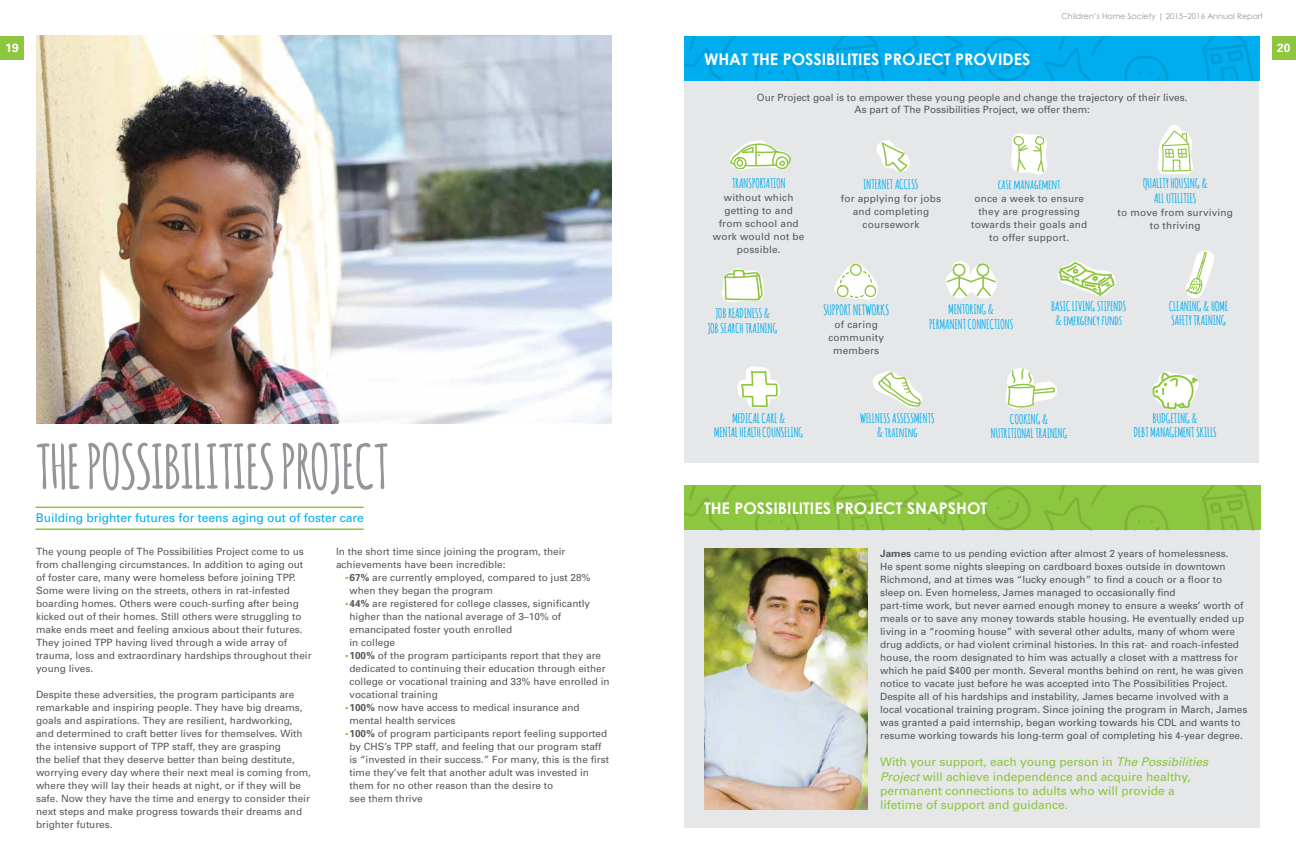
<style>
.page{position:relative;width:1296px;height:864px;background:#fff}
.page>*{position:absolute;margin:0;border:0;box-sizing:border-box;transform-origin:0 0}
.t1{font:700 60px "Amatic";color:#939598}
.t2{font:700 16px "Century Gothic";color:#fff}
.t3{font:700 14px "Amatic";letter-spacing:.02em;color:#00aeef}
.t4{font:700 13px/14px "Amatic";letter-spacing:.02em;color:#00aeef;text-align:center}
.t5{font:12px/14.4px "Univers";color:#8dc63f}
.t6{font:12px "Univers";color:#00aeef}
.t7{font:700 12px "Univers";color:#fff}
.t8{font:10px/13px "Univers";color:#58595b}
.t9{font:10px/13px "Univers";letter-spacing:.02em;color:#58595b;text-align:center}
.t10{font:8px "Century Gothic";color:#939598}
.s1{font-weight:700;color:#8dc63f}
.s2{font-weight:700}
.s3{font-style:italic}
</style>
<div class="page">
<div style="left:1272px;top:36px;width:24px;height:24px;background:#8dc63f"></div>
<div style="left:0;top:36px;width:24px;height:24px;background:#8dc63f"></div>
<img style="left:36px;top:35px;width:576px;height:389px">
<hr style="left:36px;top:507px;width:327px;height:1px;background:#8dc63f">
<hr style="left:36px;top:528px;width:327px;height:2px;background:#8dc63f">
<div style="left:684px;top:36px;width:575px;height:426px;background:#e6e7e8"></div>
<div style="left:684px;top:36px;width:576px;height:45px;background:#00aeef"></div>
<svg style="left:684px;top:36px;width:281px;height:45px"></svg>
<svg style="left:1043px;top:36px;width:212px;height:45px"></svg>
<svg style="left:984px;top:37px;width:47px;height:44px"></svg>
<div style="left:684px;top:486px;width:576px;height:342px;background:#e6e7e8"></div>
<div style="left:684px;top:485px;width:576px;height:45px;background:#8dc63f"></div>
<svg style="left:684px;top:485px;width:281px;height:46px"></svg>
<svg style="left:1044px;top:485px;width:211px;height:46px"></svg>
<svg style="left:984px;top:486px;width:47px;height:44px"></svg>
<img style="left:705px;top:548px;width:163px;height:261px">
<svg style="left:730px;top:140px;width:61px;height:30px"></svg>
<svg style="left:1058px;top:261px;width:58px;height:35px"></svg>
<svg style="left:1186px;top:250px;width:28px;height:48px"></svg>
<svg style="left:1006px;top:368px;width:51px;height:41px"></svg>
<svg style="left:834px;top:263px;width:44px;height:37px"></svg>
<svg style="left:873px;top:371px;width:49px;height:37px"></svg>
<svg style="left:737px;top:366px;width:43px;height:42px"></svg>
<svg style="left:1152px;top:371px;width:47px;height:38px"></svg>
<svg style="left:722px;top:268px;width:42px;height:34px"></svg>
<svg style="left:876px;top:140px;width:34px;height:32px"></svg>
<svg style="left:946px;top:261px;width:51px;height:37px"></svg>
<svg style="left:1011px;top:133px;width:36px;height:42px"></svg>
<svg style="left:1157px;top:125px;width:36px;height:49px"></svg>
<p class="t10" style="left:1061px;top:11px;width:203px">Children’s Home Society | 2015–2016 Annual Report</p>
<p class="t7" style="left:5px;top:40px;width:15px">19</p>
<p class="t7" style="left:1277px;top:40px;width:15px">20</p>
<h2 class="t2" style="left:704px;top:49px;width:328px">WHAT THE POSSIBILITIES PROJECT PROVIDES</h2>
<p class="t8" style="left:757px;top:91px;width:432px;line-height:12px;text-align:center">Our Project goal is to empower these young people and change the trajectory of their lives.<br>As part of The Possibilities Project, we offer them:</p>
<h3 class="t4" style="left:732px;top:176px;width:55px">TRANSPORTATION</h3>
<p class="t9" style="left:713px;top:191px;width:93px">without which getting to and from school and work would not be possible.</p>
<h3 class="t4" style="left:708px;top:305px;width:71px;line-height:15px">JOB READINESS &amp;<br>JOB SEARCH TRAINING</h3>
<h3 class="t4" style="left:864px;top:177px;width:56px">INTERNET ACCESS</h3>
<p class="t9" style="left:841px;top:192px;width:102px">for applying for jobs and completing coursework</p>
<h3 class="t4" style="left:998px;top:177px;width:64px">case management</h3>
<p class="t9" style="left:971px;top:192px;width:118px">once a week to ensure they are progressing towards their goals and to offer support.</p>
<h3 class="t4" style="left:1143px;top:175px;width:66px;line-height:15px">QUALITY HOUSING &amp;<br>ALL UTILITIES</h3>
<p class="t9" style="left:1118px;top:205px;width:117px">to move from surviving to thriving</p>
<h3 class="t3" style="left:823px;top:300px;width:67px">SUPPORT NETWORKS</h3>
<p class="t9" style="left:828px;top:318px;width:57px">of caring community members</p>
<h3 class="t4" style="left:930px;top:301px;width:85px;line-height:15px">MENTORING &amp;<br>PERMANENT CONNECTIONS</h3>
<h3 class="t4" style="left:1052px;top:299px;width:76px">BASIC LIVING STIPENDS &amp; emergency funds</h3>
<h3 class="t4" style="left:1169px;top:299px;width:60px;text-align:left">CLEANING &amp; HOME<br>SAFETY TRAINING</h3>
<h1 class="t1" style="left:36px;top:424px;width:354px">THE POSSIBILITIES PROJECT</h1>
<p class="t6" style="left:36px;top:511px;width:330px">Building brighter futures for teens aging out of foster care</p>
<p class="t8" style="left:36px;top:545px;width:277px">The young people of The Possibilities Project come to us from challenging circumstances. In addition to aging out of foster care, many were homeless before joining TPP.<br>Some were living on the streets, others in rat-infested boarding homes. Others were couch-surfing after being kicked out of their homes. Still others were struggling to make ends meet and feeling anxious about their futures.<br>They joined TPP having lived through a wide array of trauma, loss and extraordinary hardships throughout their young lives.</p>
<p class="t8" style="left:36px;top:688px;width:277px">Despite these adversities, the program participants are remarkable and inspiring people. They have big dreams, goals and aspirations. They are resilient, hardworking, and determined to craft better lives for themselves. With the intensive support of TPP staff, they are grasping<br>the belief that they deserve better than being destitute, worrying every day where their next meal is coming from, where they will lay their heads at night, or if they will be safe. Now they have the time and energy to consider their next steps and make progress towards their dreams and brighter futures.</p>
<p class="t8" style="left:336px;top:545px;width:231px">In the short time since joining the program, their achievements have been incredible:</p>
<p class="t8" style="left:350px;top:571px;width:243px;text-indent:-4px"><span class="s1">•</span><span class="s2">67%</span> are currently employed, compared to just 28% when they began the program</p>
<p class="t8" style="left:350px;top:597px;width:242px;text-indent:-4px"><span class="s1">•</span><span class="s2">44%</span> are registered for college classes, significantly higher than the national average of 3–10% of emancipated foster youth enrolled<br>in college</p>
<p class="t8" style="left:350px;top:649px;width:262px;text-indent:-4px"><span class="s1">•</span><span class="s2">100%</span> of the program participants report that they are dedicated to continuing their education through either college or vocational training and 33% have enrolled in vocational training</p>
<p class="t8" style="left:350px;top:701px;width:232px;text-indent:-4px"><span class="s1">•</span><span class="s2">100%</span> now have access to medical insurance and mental health services</p>
<p class="t8" style="left:350px;top:727px;width:261px;text-indent:-4px"><span class="s1">•</span><span class="s2">100%</span> of program participants report feeling supported by CHS’s TPP staff, and feeling that our program staff is “invested in their success.” For many, this is the first time they’ve felt that another adult was invested in them for no other reason than the desire to<br>see them thrive</p>
<h3 class="t4" style="left:860px;top:410px;width:76px">WELLNESS ASSESSMENTS &amp; training</h3>
<h3 class="t4" style="left:714px;top:410px;width:91px">MEDICAL CARE &amp;<br>MENTAL HEALTH COUNSELING</h3>
<h3 class="t4" style="left:991px;top:411px;width:78px">COOKING &amp;<br>NUTRITIONAL TRAINING</h3>
<h3 class="t4" style="left:1134px;top:411px;width:84px">BUDGETING &amp;<br>DEBT MANAGEMENT SKILLS</h3>
<h2 class="t2" style="left:704px;top:498px;width:285px">THE POSSIBILITIES PROJECT SNAPSHOT</h2>
<p class="t8" style="left:880px;top:546px;width:369px"><span class="s2">James</span> came to us pending eviction after almost 2 years of homelessness.<br>He spent some nights sleeping on cardboard boxes outside in downtown Richmond, and at times was “lucky enough” to find a couch or a floor to sleep on. Even homeless, James managed to occasionally find<br>part-time work, but never earned enough money to ensure a weeks’ worth of meals or to save any money towards stable housing. He eventually ended up living in a “rooming house” with several other adults, many of whom were drug addicts, or had violent criminal histories. In this rat- and roach-infested house, the room designated to him was actually a closet with a mattress for which he paid $400 per month. Several months behind on rent, he was given notice to vacate just before he was accepted into The Possibilities Project.<br>Despite all of his hardships and instability, James became involved with a local vocational training program. Since joining the program in March, James was granted a paid internship, began working towards his CDL and wants to resume working towards his long-term goal of completing his 4-year degree.</p>
<p class="t5" style="left:880px;top:755px;width:330px">With your support, each young person in <span class="s3">The Possibilities Project</span> will achieve independence and acquire healthy, permanent connections to adults who will provide a lifetime of support and guidance.</p>
</div>
